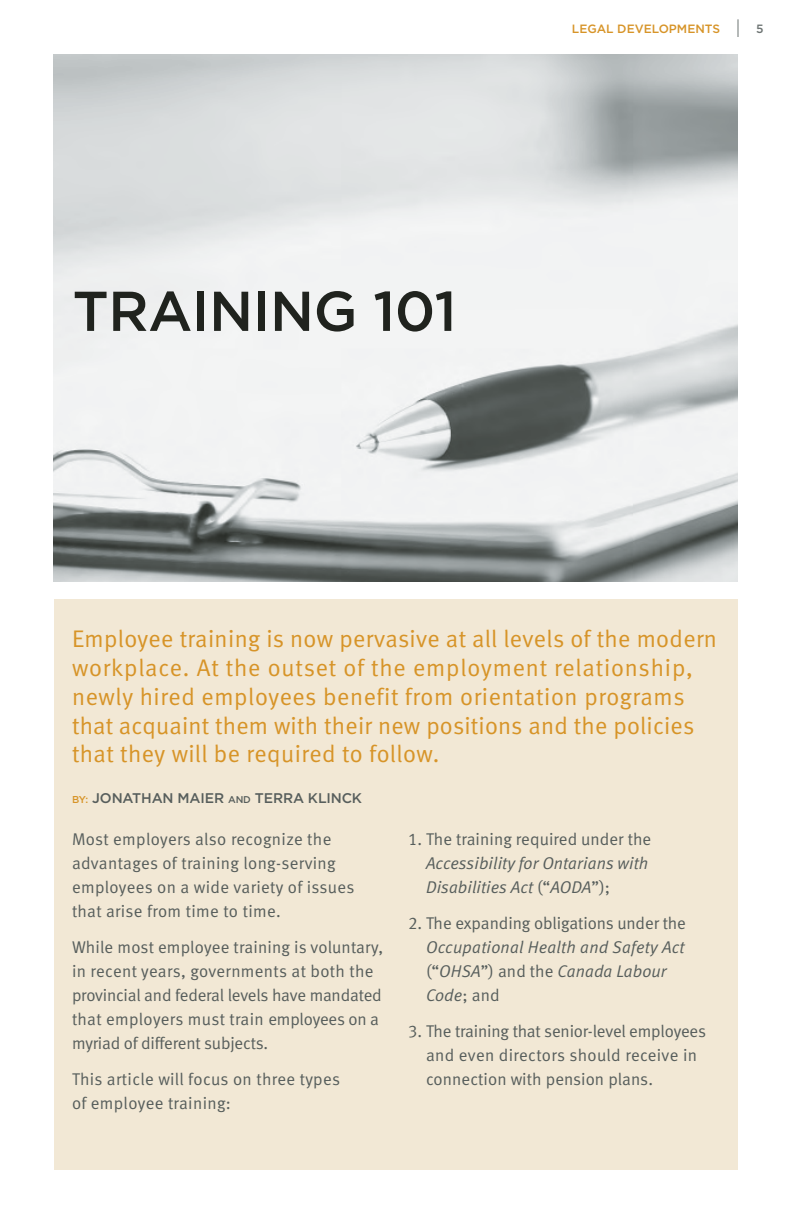
<style>
.page{position:relative;width:792px;height:1224px;background:#fff}
.page>*{position:absolute;margin:0;border:0;box-sizing:border-box;transform-origin:0 0}
.Section_headers{font:500 56px "Gotham";letter-spacing:-.01em;color:#20231e}
.lead_in{font:24px/28.8px "Meta Normal LF";letter-spacing:.015em;color:#d79428}
.bodytext{font:17px/24px "Meta Normal LF";letter-spacing:.015em;color:#575e5c}
.bullet_text{font:italic 17px/24px "Meta Normal LF";letter-spacing:.005em;color:#575e5c}
.bullet_text-2{font:17px/24px "Meta Normal LF";letter-spacing:.005em;color:#575e5c}
.Author{font:500 14px "Gotham";letter-spacing:-.01em;color:#575e5c}
.t1{font:500 12px "Gotham";color:#d79428}
.t2{font:500 12px "Gotham";color:#6d7473}
.s1{font-size:10px;color:#d79428}
.s2{font-size:9.8px}
.s3{font-style:normal}
</style>
<div class="page">
<svg style="left:738px;top:19px;width:1px;height:18px"></svg>
<div style="left:54px;top:599px;width:684px;height:571px;background:#f2e8d5"></div>
<img style="left:53px;top:54px;width:685px;height:527px">
<p class="Section_headers" style="left:72px;top:279px;width:386px">TRAINING 101</p>
<p class="t1" style="left:572px;top:22px;width:150px">LEGAL DEVELOPMENTS</p>
<p class="t2" style="left:756px;top:22px;width:9px">5</p>
<p class="lead_in" style="left:72px;top:624px;width:647px">Employee training is now pervasive at all levels of the modern workplace. At the outset of the employment relationship, newly hired employees benefit from orientation programs that acquaint them with their new positions and the policies that they will be required to follow.</p>
<p class="Author" style="left:72px;top:790px;width:292px"><span class="s1">BY:</span> JONATHAN MAIER <span class="s2">and</span> TERRA KLINCK</p>
<p class="bodytext" style="left:72px;top:827px;width:284px">Most employers also recognize the advantages of training long-serving employees on a wide variety of issues that arise from time to time.</p>
<p class="bodytext" style="left:72px;top:935px;width:313px">While most employee training is voluntary, in recent years, governments at both the provincial and federal levels have mandated that employers must train employees on a myriad of different subjects.</p>
<p class="bodytext" style="left:72px;top:1066px;width:270px">This article will focus on three types of employee training:</p>
<p class="bullet_text" style="left:426px;top:827px;width:227px;text-indent:-18px"><span class="s3">1. The training required under the<br></span>Accessibility for Ontarians with<br>Disabilities Act <span class="s3">(“</span>AODA<span class="s3">”);</span></p>
<p class="bullet_text" style="left:426px;top:911px;width:262px;text-indent:-18px"><span class="s3">2. The expanding obligations under the<br></span>Occupational Health and Safety Act <span class="s3">(“</span>OHSA<span class="s3">”) and the</span> Canada Labour<br>Code<span class="s3">; and</span></p>
<p class="bullet_text-2" style="left:426px;top:1018px;width:282px;text-indent:-18px">3. The training that senior-level employees and even directors should receive in connection with pension plans.</p>
</div>
